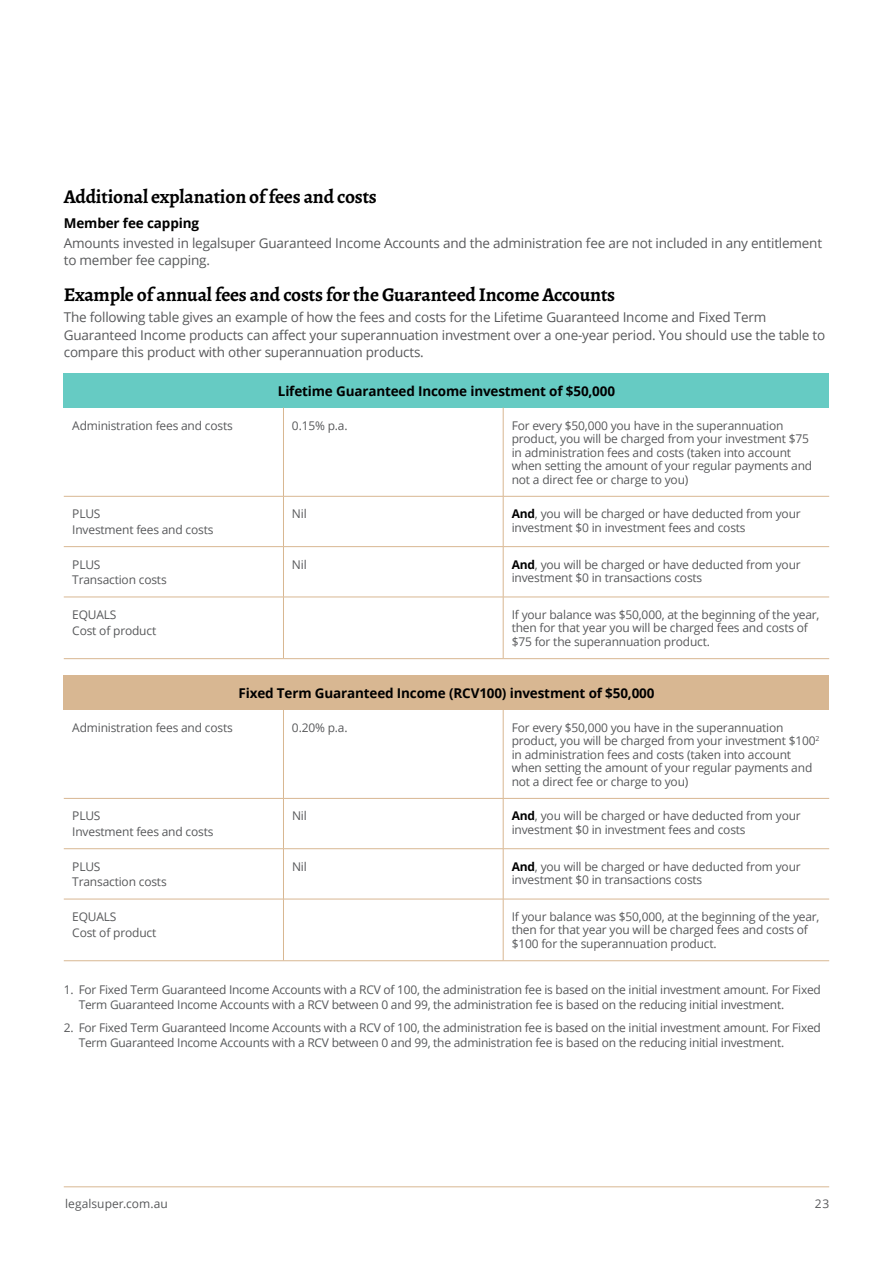
<style>
.page{position:relative;width:893px;height:1263px;background:#fff}
.page>*{position:absolute;margin:0;border:0;box-sizing:border-box;transform-origin:0 0}
.t1{font:700 19.5px "Alegreya";letter-spacing:-.01em;color:#000}
.t2{font:13.5px/17.2px "Open Sans";letter-spacing:-.015em;color:#58595b}
.t3{font:700 13.5px "Open Sans";letter-spacing:-.01em;color:#000}
.t4{font:12px/13.5px "Open Sans";letter-spacing:-.015em;color:#58595b}
.t5{font:12px "Open Sans";letter-spacing:.005em;color:#58595b}
.s1{font-weight:700;color:#000}
</style>
<div class="page">
<hr style="left:64px;top:1186px;width:765px;height:1px;background:#d8b792">
<div style="left:64px;top:374px;width:765px;height:34px;background:#66cbc3"></div>
<div style="left:64px;top:676px;width:765px;height:34px;background:#d8b792"></div>
<hr style="left:283px;top:408px;width:1px;height:88px;background:#d8b792">
<hr style="left:503px;top:408px;width:1px;height:88px;background:#d8b792">
<hr style="left:64px;top:496px;width:219px;height:1px;background:#d8b792">
<hr style="left:283px;top:496px;width:220px;height:1px;background:#d8b792">
<hr style="left:283px;top:496px;width:1px;height:50px;background:#d8b792">
<hr style="left:503px;top:496px;width:326px;height:1px;background:#d8b792">
<hr style="left:503px;top:496px;width:1px;height:50px;background:#d8b792">
<hr style="left:64px;top:546px;width:219px;height:1px;background:#d8b792">
<hr style="left:283px;top:546px;width:220px;height:1px;background:#d8b792">
<hr style="left:283px;top:547px;width:1px;height:50px;background:#d8b792">
<hr style="left:503px;top:546px;width:326px;height:1px;background:#d8b792">
<hr style="left:503px;top:547px;width:1px;height:50px;background:#d8b792">
<hr style="left:64px;top:597px;width:219px;height:1px;background:#d8b792">
<hr style="left:283px;top:597px;width:220px;height:1px;background:#d8b792">
<hr style="left:283px;top:597px;width:1px;height:61px;background:#d8b792">
<hr style="left:503px;top:597px;width:326px;height:1px;background:#d8b792">
<hr style="left:503px;top:597px;width:1px;height:61px;background:#d8b792">
<hr style="left:64px;top:658px;width:219px;height:1px;background:#d8b792">
<hr style="left:283px;top:658px;width:220px;height:1px;background:#d8b792">
<hr style="left:503px;top:658px;width:326px;height:1px;background:#d8b792">
<hr style="left:283px;top:710px;width:1px;height:88px;background:#d8b792">
<hr style="left:503px;top:710px;width:1px;height:88px;background:#d8b792">
<hr style="left:64px;top:798px;width:219px;height:1px;background:#d8b792">
<hr style="left:283px;top:798px;width:220px;height:1px;background:#d8b792">
<hr style="left:283px;top:798px;width:1px;height:50px;background:#d8b792">
<hr style="left:503px;top:798px;width:326px;height:1px;background:#d8b792">
<hr style="left:503px;top:798px;width:1px;height:50px;background:#d8b792">
<hr style="left:64px;top:848px;width:219px;height:1px;background:#d8b792">
<hr style="left:283px;top:848px;width:220px;height:1px;background:#d8b792">
<hr style="left:283px;top:849px;width:1px;height:50px;background:#d8b792">
<hr style="left:503px;top:848px;width:326px;height:1px;background:#d8b792">
<hr style="left:503px;top:849px;width:1px;height:50px;background:#d8b792">
<hr style="left:64px;top:899px;width:219px;height:1px;background:#d8b792">
<hr style="left:283px;top:899px;width:220px;height:1px;background:#d8b792">
<hr style="left:283px;top:899px;width:1px;height:61px;background:#d8b792">
<hr style="left:503px;top:899px;width:326px;height:1px;background:#d8b792">
<hr style="left:503px;top:899px;width:1px;height:61px;background:#d8b792">
<hr style="left:64px;top:960px;width:219px;height:1px;background:#d8b792">
<hr style="left:283px;top:960px;width:220px;height:1px;background:#d8b792">
<hr style="left:503px;top:960px;width:326px;height:1px;background:#d8b792">
<h1 class="t1" style="left:64px;top:183px;width:315px">Additional explanation of fees and costs</h1>
<p class="t3" style="left:64px;top:214px;width:137px">Member fee capping</p>
<p class="t2" style="left:64px;top:234px;width:760px">Amounts invested in legalsuper Guaranteed Income Accounts and the administration fee are not included in any entitlement to member fee capping.</p>
<h1 class="t1" style="left:64px;top:281px;width:553px">Example of annual fees and costs for the Guaranteed Income Accounts</h1>
<p class="t2" style="left:64px;top:309px;width:763px">The following table gives an example of how the fees and costs for the Lifetime Guaranteed Income and Fixed Term<br>Guaranteed Income products can affect your superannuation investment over a one-year period. You should use the table to compare this product with other superannuation products.</p>
<p class="t3" style="left:278px;top:381px;width:339px">Lifetime Guaranteed Income investment of $50,000</p>
<p class="t4" style="left:72px;top:418px;width:162px">Administration fees and costs</p>
<p class="t4" style="left:292px;top:418px;width:57px">0.15% p.a.</p>
<p class="t4" style="left:512px;top:418px;width:302px">For every $50,000 you have in the superannuation product, you will be charged from your investment $75 in administration fees and costs (taken into account when setting the amount of your regular payments and not a direct fee or charge to you)</p>
<p class="t4" style="left:72px;top:506px;width:143px;line-height:15.6px">PLUS<br>Investment fees and costs</p>
<p class="t4" style="left:292px;top:507px;width:16px">Nil</p>
<p class="t4" style="left:512px;top:507px;width:291px"><span class="s1">And</span>, you will be charged or have deducted from your investment $0 in investment fees and costs</p>
<p class="t4" style="left:72px;top:556px;width:96px;line-height:15.6px">PLUS<br>Transaction costs</p>
<p class="t4" style="left:292px;top:557px;width:16px">Nil</p>
<p class="t4" style="left:512px;top:557px;width:291px"><span class="s1">And</span>, you will be charged or have deducted from your investment $0 in transactions costs</p>
<p class="t4" style="left:72px;top:606px;width:85px;line-height:15.6px">EQUALS<br>Cost of product</p>
<p class="t4" style="left:512px;top:607px;width:309px">If your balance was $50,000, at the beginning of the year, then for that year you will be charged fees and costs of $75 for the superannuation product.</p>
<p class="t3" style="left:239px;top:683px;width:417px">Fixed Term Guaranteed Income (RCV100) investment of $50,000</p>
<p class="t4" style="left:72px;top:720px;width:162px">Administration fees and costs</p>
<p class="t4" style="left:292px;top:720px;width:57px">0.20% p.a.</p>
<p class="t4" style="left:512px;top:720px;width:309px">For every $50,000 you have in the superannuation product, you will be charged from your investment $100<sup>2 </sup>in administration fees and costs (taken into account when setting the amount of your regular payments and not a direct fee or charge to you)</p>
<p class="t4" style="left:72px;top:808px;width:143px;line-height:15.6px">PLUS<br>Investment fees and costs</p>
<p class="t4" style="left:292px;top:809px;width:16px">Nil</p>
<p class="t4" style="left:512px;top:809px;width:291px"><span class="s1">And</span>, you will be charged or have deducted from your investment $0 in investment fees and costs</p>
<p class="t4" style="left:72px;top:858px;width:96px;line-height:15.6px">PLUS<br>Transaction costs</p>
<p class="t4" style="left:292px;top:859px;width:16px">Nil</p>
<p class="t4" style="left:512px;top:859px;width:291px"><span class="s1">And</span>, you will be charged or have deducted from your investment $0 in transactions costs</p>
<p class="t4" style="left:72px;top:908px;width:85px;line-height:15.6px">EQUALS<br>Cost of product</p>
<p class="t4" style="left:512px;top:909px;width:309px">If your balance was $50,000, at the beginning of the year, then for that year you will be charged fees and costs of $100 for the superannuation product.</p>
<p class="t4" style="left:79px;top:981px;width:744px;line-height:15px;text-indent:-15px">1. For Fixed Term Guaranteed Income Accounts with a RCV of 100, the administration fee is based on the initial investment amount. For Fixed<br>Term Guaranteed Income Accounts with a RCV between 0 and 99, the administration fee is based on the reducing initial investment.</p>
<p class="t4" style="left:79px;top:1020px;width:744px;line-height:15px;text-indent:-15px">2. For Fixed Term Guaranteed Income Accounts with a RCV of 100, the administration fee is based on the initial investment amount. For Fixed<br>Term Guaranteed Income Accounts with a RCV between 0 and 99, the administration fee is based on the reducing initial investment.</p>
<p class="t5" style="left:65px;top:1195px;width:104px">legalsuper.com.au</p>
<p class="t4" style="left:815px;top:1197px;width:16px">23</p>
</div>
